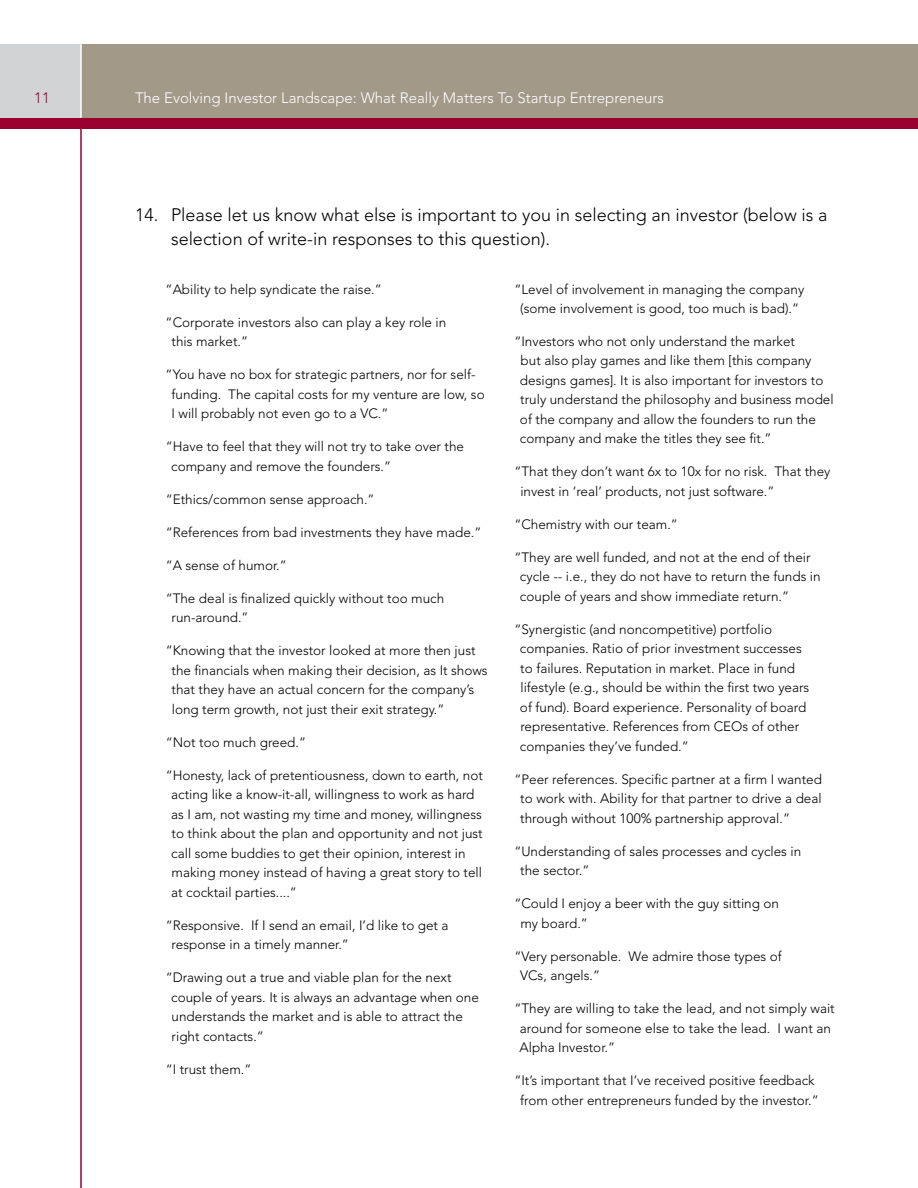
<style>
.page{position:relative;width:918px;height:1188px;background:#fff}
.page>*{position:absolute;margin:0;border:0;box-sizing:border-box;transform-origin:0 0}
.t1{font:300 18px/24px "Avenir LT Std";color:#000}
.t2{font:300 15px "Avenir LT Std";color:#fff}
.t3{font:300 15px "Avenir LT Std";color:#98002e}
.t4{font:300 13.5px/19.5px "Avenir LT Std";color:#000}
</style>
<div class="page">
<div style="left:0;top:107px;width:918px;height:22px;background:#98002e"></div>
<div style="left:81px;top:44px;width:837px;height:74px;background:#a29989"></div>
<div style="left:0;top:44px;width:81px;height:74px;background:#d1d3d4"></div>
<hr style="left:80px;top:44px;width:2px;height:74px;background:#fff">
<hr style="left:80px;top:126px;width:2px;height:1062px;background:#98002e">
<p class="t3" style="left:34px;top:89px;width:17px">11</p>
<p class="t2" style="left:135px;top:89px;width:530px">The Evolving Investor Landscape: What Really Matters To Startup Entrepreneurs</p>
<h1 class="t1" style="left:171px;top:202px;width:658px;text-indent:-36px">14. Please let us know what else is important to you in selecting an investor (below is a selection of write-in responses to this question).</h1>
<p class="t4" style="left:166px;top:279px;width:218px">“Ability to help syndicate the raise.”</p>
<p class="t4" style="left:172px;top:312px;width:276px;text-indent:-6px">“Corporate investors also can play a key role in this market.”</p>
<p class="t4" style="left:171px;top:365px;width:315px;text-indent:-6px">“You have no box for strategic partners, nor for self&shy;funding. The capital costs for my venture are low, so<br>I will probably not even go to a VC.”</p>
<p class="t4" style="left:171px;top:437px;width:294px;text-indent:-6px">“Have to feel that they will not try to take over the company and remove the founders.”</p>
<p class="t4" style="left:166px;top:489px;width:210px">“Ethics/common sense approach.”</p>
<p class="t4" style="left:166px;top:522px;width:317px">“References from bad investments they have made.”</p>
<p class="t4" style="left:166px;top:555px;width:123px">“A sense of humor.”</p>
<p class="t4" style="left:172px;top:588px;width:274px;text-indent:-6px">“The deal is finalized quickly without too much run‑around.”</p>
<p class="t4" style="left:172px;top:641px;width:318px;text-indent:-6px">“Knowing that the investor looked at more then just the financials when making their decision, as It shows that they have an actual concern for the company’s long term growth, not just their exit strategy.”</p>
<p class="t4" style="left:166px;top:732px;width:142px">“Not too much greed.”</p>
<p class="t4" style="left:171px;top:765px;width:313px;text-indent:-6px">“Honesty, lack of pretentiousness, down to earth, not acting like a know-it-all, willingness to work as hard as I am, not wasting my time and money, willingness to think about the plan and opportunity and not just call some buddies to get their opinion, interest in making money instead of having a great story to tell at cocktail parties....”</p>
<p class="t4" style="left:172px;top:915px;width:279px;text-indent:-6px">“Responsive. If I send an email, I’d like to get a response in a timely manner.”</p>
<p class="t4" style="left:171px;top:968px;width:309px;text-indent:-6px">“Drawing out a true and viable plan for the next couple of years. It is always an advantage when one understands the market and is able to attract the right contacts.”</p>
<p class="t4" style="left:166px;top:1059px;width:87px">“I trust them.”</p>
<p class="t4" style="left:514px;top:279px;width:291px;text-align:center">“Level of involvement in managing the company (some involvement is good, too much is bad).”</p>
<p class="t4" style="left:520px;top:332px;width:315px;text-indent:-6px">“Investors who not only understand the market<br>but also play games and like them [this company designs games]. It is also important for investors to truly understand the philosophy and business model of the company and allow the founders to run the company and make the titles they see fit.”</p>
<p class="t4" style="left:520px;top:462px;width:312px;text-indent:-6px">“That they don’t want 6x to 10x for no risk. That they invest in ‘real’ products, not just software.”</p>
<p class="t4" style="left:514px;top:515px;width:165px">“Chemistry with our team.”</p>
<p class="t4" style="left:520px;top:548px;width:302px;text-indent:-6px">“They are well funded, and not at the end of their cycle -- i.e., they do not have to return the funds in couple of years and show immediate return.”</p>
<p class="t4" style="left:520px;top:620px;width:291px;text-indent:-6px">“Synergistic (and noncompetitive) portfolio companies. Ratio of prior investment successes to failures. Reputation in market. Place in fund lifestyle (e.g., should be within the first two years of fund). Board experience. Personality of board representative. References from CEOs of other companies they’ve funded.”</p>
<p class="t4" style="left:520px;top:770px;width:303px;text-align:justify;text-indent:-6px">“Peer references. Specific partner at a firm I wanted to work with. Ability for that partner to drive a deal through without 100% partnership approval.”</p>
<p class="t4" style="left:520px;top:842px;width:282px;text-indent:-6px">“Understanding of sales processes and cycles in the sector.”</p>
<p class="t4" style="left:520px;top:894px;width:260px;text-indent:-6px">“Could I enjoy a beer with the guy sitting on my board.”</p>
<p class="t4" style="left:520px;top:946px;width:263px;text-indent:-6px">“Very personable. We admire those types of<br>VCs, angels.”</p>
<p class="t4" style="left:520px;top:999px;width:317px;text-indent:-5px">“They are willing to take the lead, and not simply wait around for someone else to take the lead. I want an<br>Alpha Investor.”</p>
<p class="t4" style="left:514px;top:1071px;width:306px;text-align:center">“It’s important that I’ve received positive feedback from other entrepreneurs funded by the investor.”</p>
</div>
